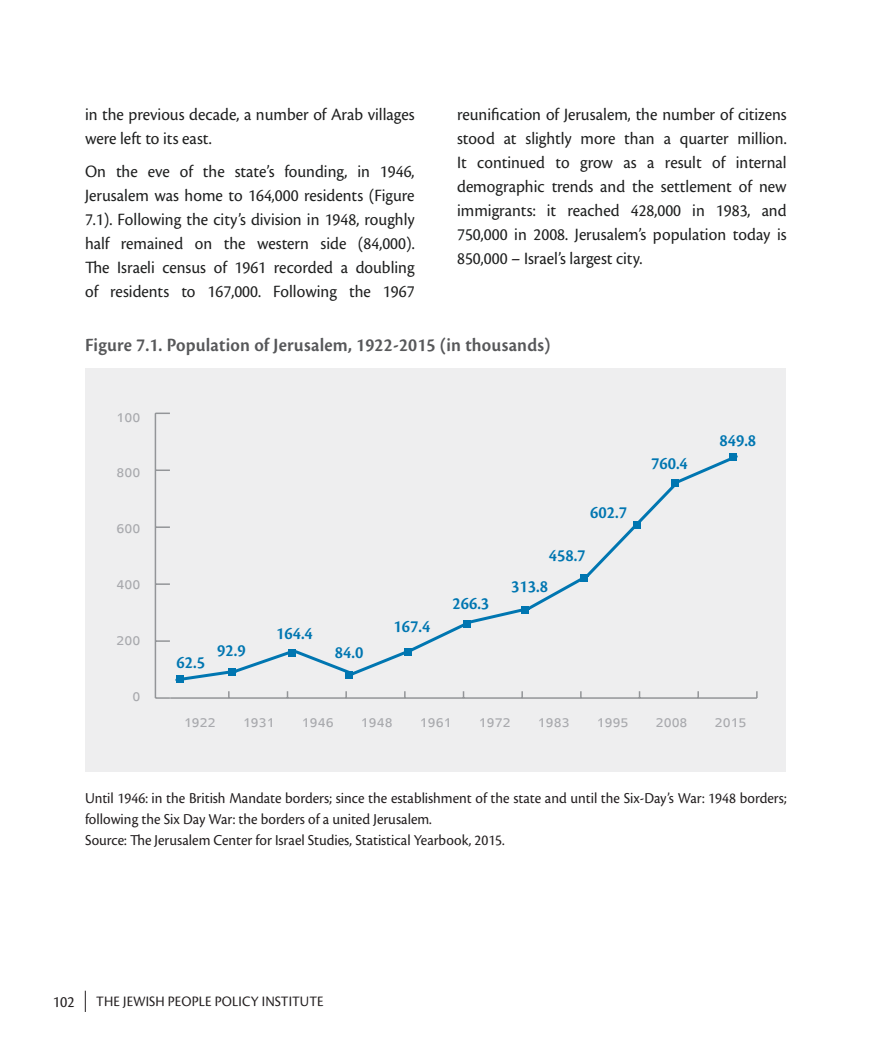
<style>
.page{position:relative;width:893px;height:1063px;background:#fff}
.page>*{position:absolute;margin:0;border:0;box-sizing:border-box;transform-origin:0 0}
.t1{font:600 19.5px "Cronos Pro";letter-spacing:.01em;color:#57585a;scale:.95 1}
.t2{font:18px/24px "Cronos Pro";color:#1f2020;scale:.95 1}
.t3{font:600 18px "Cronos Pro";color:#0076b1;scale:.95 1}
.t4{font:16.5px "Narkis Block MF";color:#a8a9ad}
.t5{font:16.5px "Cronos Pro";color:#231f20;scale:.95 1}
.t6{font:15.75px/21px "Cronos Pro";color:#231f20;scale:.95 1}
.t7{font:15px "Cronos Pro";color:#231f20;scale:.95 1}
.s1{color:#231f20}
</style>
<div class="page">
<svg style="left:85px;top:991px;width:1px;height:21px"></svg>
<div style="left:85px;top:368px;width:700px;height:404px;background:#eeeeef"></div>
<hr style="left:170px;top:697px;width:587px;height:2px;background:#939598">
<svg style="left:228px;top:691px;width:2px;height:6px"></svg>
<svg style="left:345px;top:691px;width:2px;height:6px"></svg>
<svg style="left:404px;top:691px;width:2px;height:6px"></svg>
<svg style="left:521px;top:691px;width:2px;height:6px"></svg>
<svg style="left:580px;top:691px;width:2px;height:6px"></svg>
<svg style="left:697px;top:691px;width:2px;height:6px"></svg>
<svg style="left:756px;top:691px;width:2px;height:7px"></svg>
<hr style="left:155px;top:413px;width:1px;height:285px;background:#939598">
<svg style="left:155px;top:697px;width:15px;height:2px"></svg>
<svg style="left:156px;top:640px;width:14px;height:2px"></svg>
<svg style="left:156px;top:583px;width:14px;height:2px"></svg>
<svg style="left:156px;top:526px;width:14px;height:2px"></svg>
<svg style="left:156px;top:470px;width:14px;height:1px"></svg>
<svg style="left:156px;top:413px;width:14px;height:1px"></svg>
<svg style="left:175px;top:453px;width:563px;height:230px"></svg>
<div style="left:729px;top:454px;width:8px;height:7px;background:#0076b1"></div>
<div style="left:671px;top:479px;width:8px;height:8px;background:#0076b1"></div>
<div style="left:580px;top:574px;width:8px;height:7px;background:#0076b1"></div>
<div style="left:633px;top:521px;width:8px;height:8px;background:#0076b1"></div>
<div style="left:522px;top:607px;width:7px;height:7px;background:#0076b1"></div>
<div style="left:463px;top:620px;width:8px;height:8px;background:#0076b1"></div>
<div style="left:404px;top:648px;width:8px;height:8px;background:#0076b1"></div>
<div style="left:345px;top:671px;width:8px;height:8px;background:#0076b1"></div>
<div style="left:288px;top:649px;width:8px;height:8px;background:#0076b1"></div>
<div style="left:228px;top:669px;width:8px;height:7px;background:#0076b1"></div>
<div style="left:176px;top:675px;width:7px;height:8px;background:#0076b1"></div>
<p class="t2" style="left:85px;top:103px;width:348px">in the previous decade a, number of Arab villages were left to its east.</p>
<p class="t2" style="left:380px;top:159px;width:38px">1946,</p>
<p class="t2" style="left:180px;top:159px;width:15px">of</p>
<p class="t2" style="left:284px;top:159px;width:68px">founding,</p>
<p class="t2" style="left:116px;top:159px;width:24px">the</p>
<p class="t2" style="left:203px;top:159px;width:24px">the</p>
<p class="t2" style="left:235px;top:159px;width:43px">states’</p>
<p class="t2" style="left:357px;top:159px;width:15px">in</p>
<p class="t2" style="left:85px;top:159px;width:24px">On</p>
<p class="t2" style="left:85px;top:183px;width:348px">Jerusalem was home to 164,000 residents (Figure</p>
<p class="t2" style="left:85px;top:207px;width:348px">7.1 .) Following the citys’ division in 1948, roughly</p>
<p class="t2" style="left:358px;top:231px;width:61px">)84,000 .(</p>
<p class="t2" style="left:148px;top:159px;width:25px">eve</p>
<p class="t2" style="left:85px;top:231px;width:27px">half</p>
<p class="t2" style="left:85px;top:255px;width:348px">The Israeli census of 1961 recorded a doubling</p>
<p class="t2" style="left:383px;top:279px;width:35px">1967</p>
<p class="t2" style="left:121px;top:231px;width:67px">remained</p>
<p class="t2" style="left:224px;top:231px;width:24px">the</p>
<p class="t2" style="left:320px;top:231px;width:29px">side</p>
<p class="t2" style="left:257px;top:231px;width:56px">western</p>
<p class="t2" style="left:195px;top:231px;width:20px">on</p>
<p class="t2" style="left:85px;top:279px;width:15px">of</p>
<p class="t2" style="left:110px;top:279px;width:64px">residents</p>
<p class="t2" style="left:273px;top:279px;width:69px">Following</p>
<p class="t2" style="left:349px;top:279px;width:24px">the</p>
<p class="t2" style="left:208px;top:279px;width:58px">167,000.</p>
<p class="t2" style="left:181px;top:279px;width:16px">to</p>
<p class="t2" style="left:457px;top:103px;width:348px;text-align:right">reunification of Jerusalem, the number of citizens million.</p>
<p class="t2" style="left:457px;top:127px;width:41px">stood</p>
<p class="t2" style="left:526px;top:127px;width:50px">slightly</p>
<p class="t2" style="left:624px;top:127px;width:34px">than</p>
<p class="t2" style="left:504px;top:127px;width:15px">at</p>
<p class="t2" style="left:680px;top:127px;width:53px">quarter</p>
<p class="t2" style="left:581px;top:127px;width:38px">more</p>
<p class="t2" style="left:664px;top:127px;width:9px">a</p>
<p class="t2" style="left:712px;top:151px;width:15px">of</p>
<p class="t2" style="left:477px;top:151px;width:73px">continued</p>
<p class="t2" style="left:665px;top:151px;width:40px">result</p>
<p class="t2" style="left:736px;top:151px;width:55px">internal</p>
<p class="t2" style="left:457px;top:151px;width:12px">It</p>
<p class="t2" style="left:457px;top:175px;width:348px">demographic trends and the settlement of new</p>
<p class="t2" style="left:762px;top:199px;width:28px">and</p>
<p class="t2" style="left:555px;top:151px;width:16px">to</p>
<p class="t2" style="left:580px;top:151px;width:36px">grow</p>
<p class="t2" style="left:623px;top:151px;width:15px">as</p>
<p class="t2" style="left:647px;top:151px;width:9px">a</p>
<p class="t2" style="left:567px;top:199px;width:57px">reached</p>
<p class="t2" style="left:457px;top:199px;width:348px">immigrants:<br>750,000 in 2008. Jerusalems’ population today is<br>850,000 <span class="s1">–</span> Israels’ largest city.</p>
<p class="t2" style="left:547px;top:199px;width:11px">it</p>
<p class="t2" style="left:692px;top:199px;width:15px">in</p>
<p class="t2" style="left:631px;top:199px;width:55px">428,000</p>
<p class="t2" style="left:716px;top:199px;width:38px">1983,</p>
<p class="t1" style="left:85px;top:334px;width:492px">Figure 7.1. Population of Jerusalem, 1922-2015 (in thousands(</p>
<p class="t4" style="left:117px;top:407px;width:25px">100</p>
<p class="t4" style="left:117px;top:462px;width:25px">800</p>
<p class="t4" style="left:117px;top:518px;width:25px">600</p>
<p class="t4" style="left:117px;top:574px;width:25px">400</p>
<p class="t4" style="left:117px;top:630px;width:25px">200</p>
<p class="t4" style="left:132px;top:686px;width:9px">0</p>
<p class="t3" style="left:590px;top:502px;width:40px">602.7</p>
<p class="t3" style="left:549px;top:546px;width:40px">458.7</p>
<p class="t3" style="left:177px;top:652px;width:32px">62.5</p>
<p class="t3" style="left:217px;top:640px;width:32px">92.9</p>
<p class="t3" style="left:276px;top:623px;width:40px">164.4</p>
<p class="t3" style="left:335px;top:642px;width:32px">84.0</p>
<p class="t3" style="left:394px;top:616px;width:40px">167.4</p>
<p class="t3" style="left:452px;top:593px;width:40px">266.3</p>
<p class="t3" style="left:511px;top:576px;width:40px">313.8</p>
<p class="t4" style="left:184px;top:712px;width:33px">1922</p>
<p class="t4" style="left:243px;top:712px;width:33px">1931</p>
<p class="t4" style="left:302px;top:712px;width:33px">1946</p>
<p class="t4" style="left:361px;top:712px;width:33px">1948</p>
<p class="t4" style="left:420px;top:712px;width:33px">1961</p>
<p class="t4" style="left:479px;top:712px;width:33px">1972</p>
<p class="t4" style="left:538px;top:712px;width:33px">1983</p>
<p class="t4" style="left:597px;top:712px;width:33px">1995</p>
<p class="t3" style="left:651px;top:453px;width:40px">760.4</p>
<p class="t4" style="left:656px;top:712px;width:33px">2008</p>
<p class="t3" style="left:719px;top:430px;width:40px">849.8</p>
<p class="t4" style="left:715px;top:712px;width:33px">2015</p>
<p class="t6" style="left:85px;top:787px;width:740px">Until 1946: in the British Mandate borders; since the establishment of the state and until the Six-Days’ War: 1948 borders; following the Six Day War: the borders of a united Jerusalem.<br>Source: The Jerusalem Center for Israel Studies, Statistical Yearbook, 2015.</p>
<p class="t5" style="left:53px;top:992px;width:24px">102</p>
<p class="t7" style="left:123px;top:992px;width:9px">jewish</p>
<p class="t7" style="left:168px;top:992px;width:9px">people</p>
<p class="t7" style="left:215px;top:992px;width:9px">policy</p>
<p class="t7" style="left:262px;top:992px;width:9px">institute</p>
<p class="t7" style="left:96px;top:992px;width:10px">the</p>
</div>
